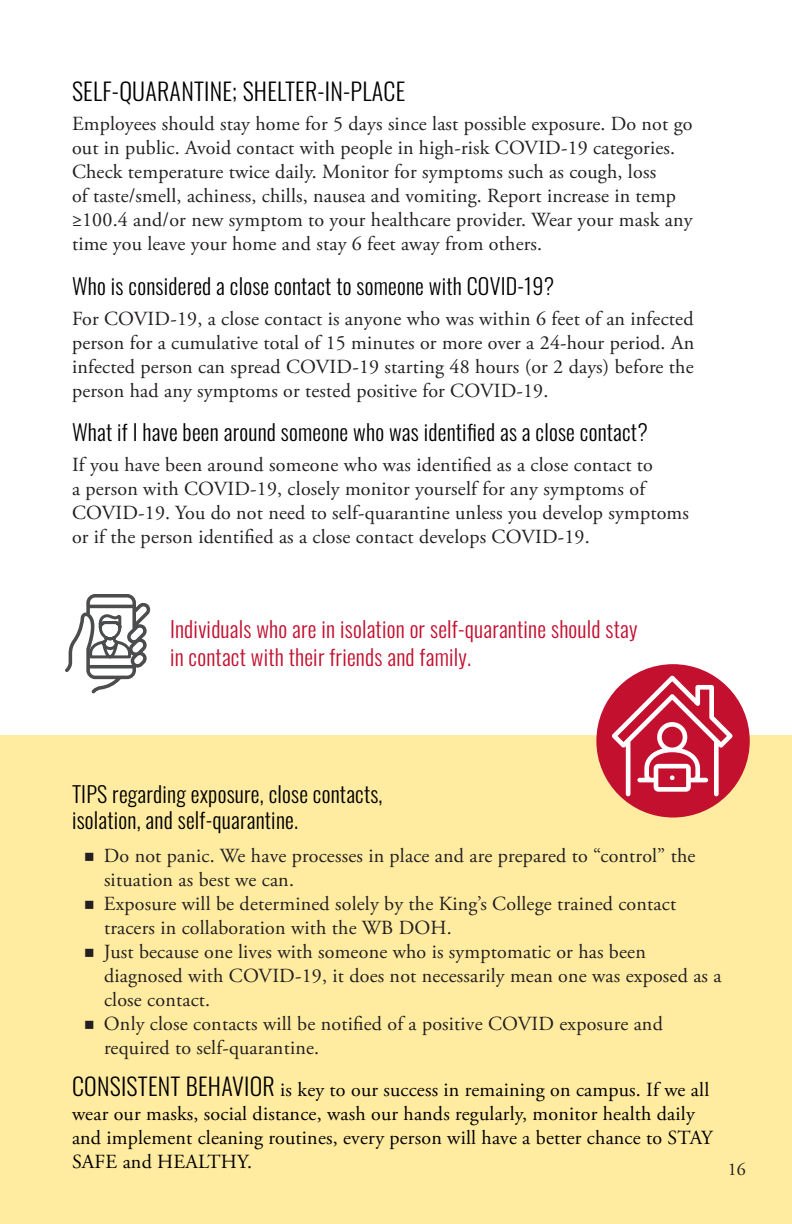
<style>
.page{position:relative;width:792px;height:1224px;background:#fff}
.page>*{position:absolute;margin:0;border:0;box-sizing:border-box;transform-origin:0 0}
.subheads{font:300 24px "Oswald";letter-spacing:.01em;color:#000}
.body_copy{font:300 22px/26.4px "Oswald";letter-spacing:.01em;color:#000}
.subheads-2{font:300 22px/28px "Oswald";letter-spacing:.01em;color:#c3102f}
.t1{font:20px/24px "Adobe Garamond Pro";letter-spacing:.01em;color:#231f20}
.subheads-3{font:20px/24px "Adobe Garamond Pro";letter-spacing:.01em;color:#000}
.t2{font:18px "Adobe Garamond Pro";color:#231f20}
.s1{font-family:"Oswald";font-weight:300;font-size:24px}
</style>
<div class="page">
<div style="left:0;top:735px;width:792px;height:489px;background:#ffeca0"></div>
<div style="left:596px;top:664px;width:154px;height:154px;background:#c3102f;border-radius:50%"></div>
<svg style="left:612px;top:675px;width:121px;height:121px"></svg>
<svg style="left:65px;top:594px;width:86px;height:99px"></svg>
<p class="subheads" style="left:72px;top:70px;width:335px">SELF-QUARANTINE; SHELTER-IN-PLACE</p>
<p class="t1" style="left:72px;top:113px;width:622px">Employees should stay home for 5 days since last possible exposure. Do not go out in public. Avoid contact with people in high-risk COVID-19 categories.<br>Check temperature twice daily. Monitor for symptoms such as cough, loss<br>of taste/smell, achiness, chills, nausea and vomiting. Report increase in temp ≥100.4 and/or new symptom to your healthcare provider. Wear your mask any time you leave your home and stay 6 feet away from others.</p>
<p class="body_copy" style="left:72px;top:270px;width:484px">Who is considered a close contact to someone with COVID-19?</p>
<p class="t1" style="left:72px;top:307px;width:624px;text-align:justify">For COVID-19, a close contact is anyone who was within 6 feet of an infected person for a cumulative total of 15 minutes or more over a 24-hour period. An infected person can spread COVID-19 starting 48 hours (or 2 days) before the person had any symptoms or tested positive for COVID-19.</p>
<p class="body_copy" style="left:72px;top:416px;width:577px">What if I have been around someone who was identified as a close contact?</p>
<p class="t1" style="left:72px;top:453px;width:619px">If you have been around someone who was identified as a close contact to<br>a person with COVID-19, closely monitor yourself for any symptoms of COVID-19. You do not need to self-quarantine unless you develop symptoms or if the person identified as a close contact develops COVID-19.</p>
<p class="subheads-2" style="left:170px;top:613px;width:469px">Individuals who are in isolation or self-quarantine should stay in contact with their friends and family.</p>
<p class="body_copy" style="left:72px;top:778px;width:312px">TIPS regarding exposure, close contacts, isolation, and self-quarantine.</p>
<p class="t1" style="left:104px;top:844px;width:593px;text-indent:-20px">■ Do not panic. We have processes in place and are prepared to “control” the situation as best we can.</p>
<p class="t1" style="left:104px;top:892px;width:574px;text-indent:-20px">■ Exposure will be determined solely by the King’s College trained contact tracers in collaboration with the WB DOH.</p>
<p class="t1" style="left:104px;top:940px;width:619px;text-indent:-20px">■ Just because one lives with someone who is symptomatic or has been diagnosed with COVID-19, it does not necessarily mean one was exposed as a close contact.</p>
<p class="t1" style="left:104px;top:1012px;width:560px;text-indent:-20px">■ Only close contacts will be notified of a positive COVID exposure and required to self-quarantine.</p>
<p class="subheads-3" style="left:72px;top:1079px;width:642px"><span class="s1">CONSISTENT BEHAVIOR</span> is key to our success in remaining on campus. If we all wear our masks, social distance, wash our hands regularly, monitor health daily and implement cleaning routines, every person will have a better chance to STAY SAFE and HEALTHY.</p>
<p class="t2" style="left:728px;top:1159px;width:19px">16</p>
</div>
